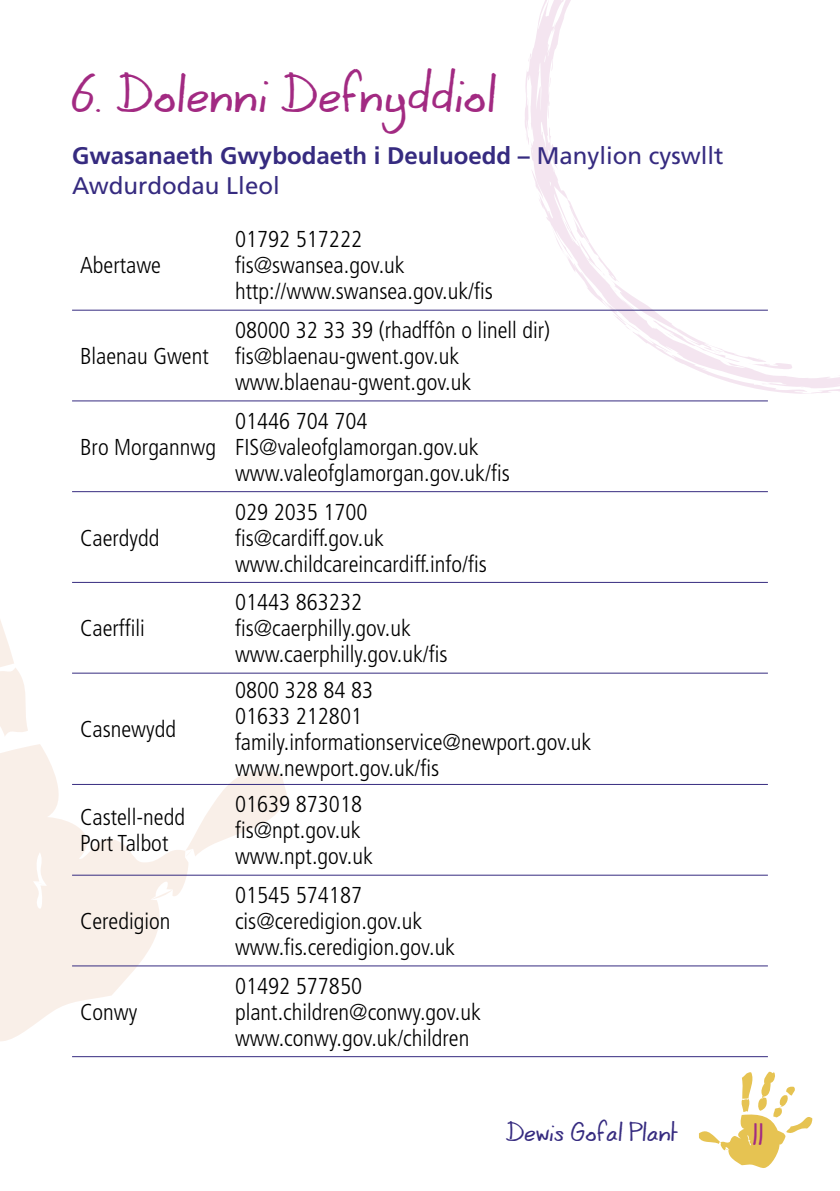
<style>
.page{position:relative;width:840px;height:1191px;background:#fff}
.page>*{position:absolute;margin:0;border:0;box-sizing:border-box;transform-origin:0 0}
.chapters{font:40px "Coert Schrift Romaans";color:#a22a82}
.main_text{font:700 24px/30px "Frutiger LT Std";color:#362b80}
.t1{font:24px "Coert Schrift Romaans";color:#a22a82}
.chapters-2{font:300 condensed 23px/26px "Frutiger LT Std";color:#000}
.t2{font:20px "Coert Schrift Romaans";color:#362b80}
.s1{font-weight:400}
</style>
<div class="page">
<svg style="left:698px;top:1071px;width:114px;height:97px"></svg>
<svg style="left:0;top:620px;width:28px;height:116px"></svg>
<svg style="left:0;top:744px;width:188px;height:297px;fill:#f9efe8"></svg>
<svg style="left:150px;top:889px;width:23px;height:10px"></svg>
<svg style="left:185px;top:761px;width:102px;height:96px"></svg>
<svg style="left:33px;top:881px;width:14px;height:5px"></svg>
<svg style="left:524px;top:0;width:47px;height:310px"></svg>
<svg style="left:527px;top:56px;width:2px;height:7px"></svg>
<svg style="left:525px;top:131px;width:4px;height:10px"></svg>
<svg style="left:549px;top:76px;width:2px;height:17px"></svg>
<svg style="left:566px;top:199px;width:273px;height:195px"></svg>
<hr style="left:72px;top:310px;width:155px;height:1px;background:#362b80">
<hr style="left:227px;top:310px;width:540px;height:1px;background:#362b80">
<hr style="left:72px;top:400px;width:155px;height:1px;background:#362b80">
<hr style="left:227px;top:400px;width:540px;height:1px;background:#362b80">
<hr style="left:72px;top:582px;width:155px;height:1px;background:#362b80">
<hr style="left:227px;top:582px;width:540px;height:1px;background:#362b80">
<hr style="left:72px;top:673px;width:155px;height:1px;background:#362b80">
<hr style="left:227px;top:673px;width:540px;height:1px;background:#362b80">
<hr style="left:72px;top:784px;width:155px;height:1px;background:#362b80">
<hr style="left:227px;top:784px;width:540px;height:1px;background:#362b80">
<hr style="left:72px;top:875px;width:155px;height:1px;background:#362b80">
<hr style="left:227px;top:875px;width:540px;height:1px;background:#362b80">
<hr style="left:72px;top:965px;width:155px;height:1px;background:#362b80">
<hr style="left:227px;top:965px;width:540px;height:1px;background:#362b80">
<hr style="left:72px;top:1056px;width:155px;height:1px;background:#362b80">
<hr style="left:227px;top:1056px;width:540px;height:1px;background:#362b80">
<hr style="left:72px;top:491px;width:155px;height:1px;background:#362b80">
<hr style="left:227px;top:491px;width:540px;height:1px;background:#362b80">
<p class="chapters" style="left:72px;top:74px;width:426px">6. Dolenni Defnyddiol</p>
<p class="main_text" style="left:72px;top:141px;width:652px">Gwasanaeth Gwybodaeth i Deuluoedd – <span class="s1">Manylion cyswllt<br>Awdurdodau Lleol</span></p>
<p class="chapters-2" style="left:80px;top:253px;width:82px">Abertawe</p>
<p class="chapters-2" style="left:80px;top:343px;width:130px">Blaenau Gwent</p>
<p class="chapters-2" style="left:80px;top:434px;width:137px">Bro Morgannwg</p>
<p class="chapters-2" style="left:80px;top:525px;width:81px">Caerdydd</p>
<p class="chapters-2" style="left:80px;top:616px;width:66px">Caerffili</p>
<p class="chapters-2" style="left:80px;top:717px;width:97px">Casnewydd</p>
<p class="chapters-2" style="left:80px;top:805px;width:106px">Castell-nedd<br>Port Talbot</p>
<p class="chapters-2" style="left:80px;top:908px;width:92px">Ceredigion</p>
<p class="chapters-2" style="left:80px;top:999px;width:59px">Conwy</p>
<p class="chapters-2" style="left:235px;top:227px;width:128px">01792 517222</p>
<p class="chapters-2" style="left:235px;top:253px;width:171px">fis@swansea.gov.uk</p>
<p class="chapters-2" style="left:235px;top:279px;width:259px">http://www.swansea.gov.uk/fis</p>
<p class="chapters-2" style="left:235px;top:317px;width:316px">08000 32 33 39 (rhadffôn o linell dir)</p>
<p class="chapters-2" style="left:235px;top:343px;width:225px">fis@blaenau-gwent.gov.uk</p>
<p class="chapters-2" style="left:235px;top:369px;width:238px">www.blaenau-gwent.gov.uk</p>
<p class="chapters-2" style="left:235px;top:408px;width:134px">01446 704 704</p>
<p class="chapters-2" style="left:235px;top:434px;width:245px">FIS@valeofglamorgan.gov.uk</p>
<p class="chapters-2" style="left:235px;top:460px;width:276px">www.valeofglamorgan.gov.uk/fis</p>
<p class="chapters-2" style="left:235px;top:499px;width:134px">029 2035 1700</p>
<p class="chapters-2" style="left:235px;top:525px;width:150px">fis@cardiff.gov.uk</p>
<p class="chapters-2" style="left:235px;top:551px;width:253px">www.childcareincardiff.info/fis</p>
<p class="chapters-2" style="left:235px;top:590px;width:128px">01443 863232</p>
<p class="chapters-2" style="left:235px;top:616px;width:177px">fis@caerphilly.gov.uk</p>
<p class="chapters-2" style="left:235px;top:642px;width:214px">www.caerphilly.gov.uk/fis</p>
<p class="chapters-2" style="left:235px;top:678px;width:139px">0800 328 84 83</p>
<p class="chapters-2" style="left:235px;top:704px;width:128px">01633 212801</p>
<p class="chapters-2" style="left:235px;top:730px;width:357px">family.informationservice@newport.gov.uk</p>
<p class="chapters-2" style="left:235px;top:756px;width:206px">www.newport.gov.uk/fis</p>
<p class="chapters-2" style="left:235px;top:792px;width:128px">01639 873018</p>
<p class="chapters-2" style="left:235px;top:818px;width:127px">fis@npt.gov.uk</p>
<p class="chapters-2" style="left:235px;top:844px;width:139px">www.npt.gov.uk</p>
<p class="chapters-2" style="left:235px;top:882px;width:128px">01545 574187</p>
<p class="chapters-2" style="left:235px;top:908px;width:188px">cis@ceredigion.gov.uk</p>
<p class="chapters-2" style="left:235px;top:934px;width:221px">www.fis.ceredigion.gov.uk</p>
<p class="chapters-2" style="left:235px;top:973px;width:128px">01492 577850</p>
<p class="chapters-2" style="left:235px;top:999px;width:247px">plant.children@conwy.gov.uk</p>
<p class="chapters-2" style="left:235px;top:1025px;width:236px">www.conwy.gov.uk/children</p>
<p class="t2" style="left:505px;top:1121px;width:174px">Dewis Gofal Plant</p>
<p class="t1" style="left:752px;top:1122px;width:13px">11</p>
</div>
